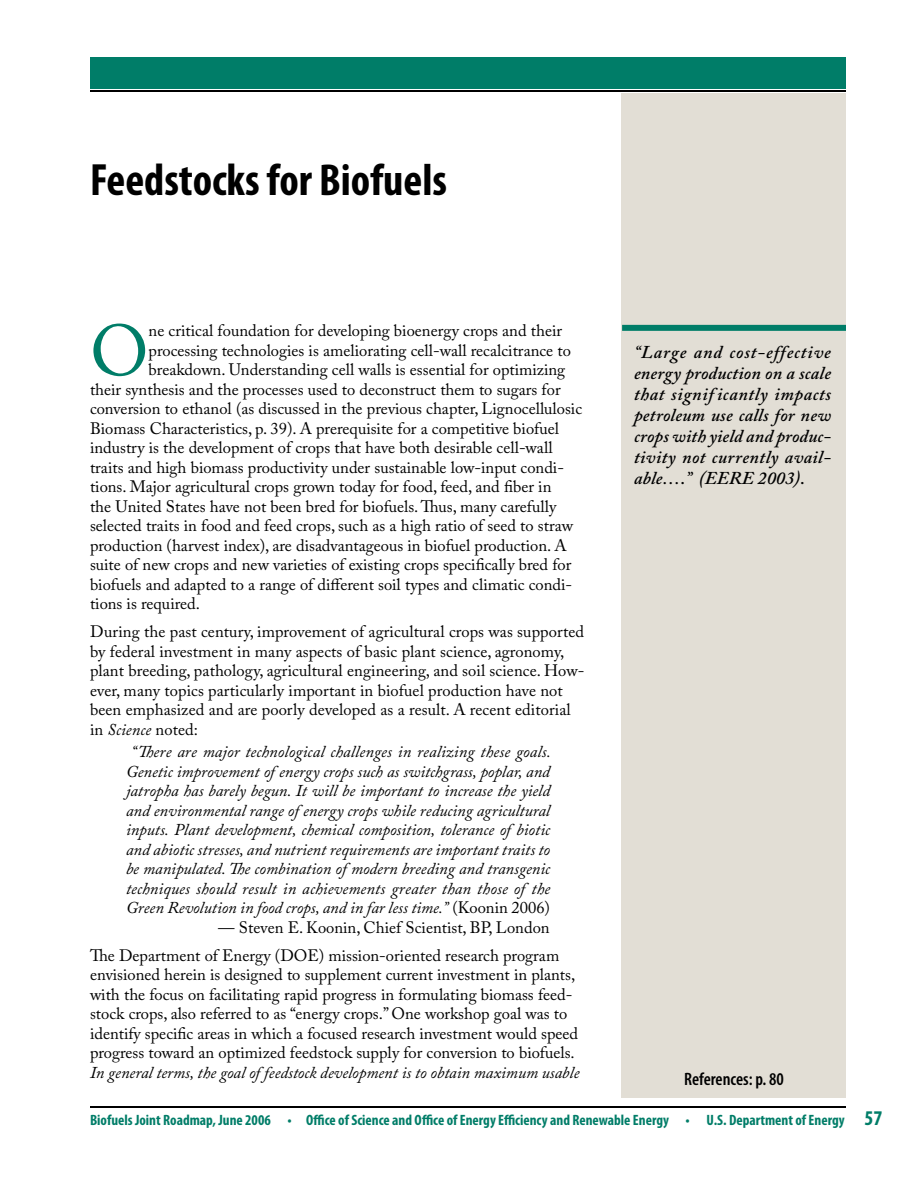
<style>
.page{position:relative;width:918px;height:1188px;background:#fff}
.page>*{position:absolute;margin:0;border:0;box-sizing:border-box;transform-origin:0 0}
.t1{font:71.4px "Adobe Caslon Pro";color:#007d68}
.t2{font:700 condensed 45px "Myriad Pro";color:#000}
.t3{font:italic 600 18px/21px "Adobe Caslon Pro";letter-spacing:.01em;color:#000;text-align:justify}
.t4{font:600 condensed 18px "Myriad Pro";color:#000}
.t5{font:16.5px/19.5px "Adobe Caslon Pro";color:#000}
.t6{font:italic 16.5px/19.5px "Adobe Caslon Pro";color:#000;text-align:center}
.t7{font:700 condensed 15px "Myriad Pro";color:#007d68}
.s1{font-size:45.45px}
.s2{font-style:italic}
.s3{font-style:normal}
.s4{font-size:21px}
</style>
<div class="page">
<div style="left:90px;top:57px;width:756px;height:31px;background:#007d68"></div>
<hr style="left:90px;top:90px;width:756px;height:2px;background:#000">
<hr style="left:90px;top:1106px;width:756px;height:2px;background:#000">
<div style="left:621px;top:93px;width:225px;height:1005px;background:#e2ded5"></div>
<div style="left:622px;top:325px;width:224px;height:6px;background:#007d68"></div>
<h2 class="t2" style="left:90px;top:152px;width:359px"><span class="s1">Feedstocks</span> for Biofuels</h2>
<h1 class="t1" style="left:90px;top:309px;width:60px">O</h1>
<p class="t5" style="left:149px;top:321px;width:415px">ne critical foundation for developing bioenergy crops and their</p>
<p class="t5" style="left:149px;top:340px;width:424px">processing technologies is ameliorating cell-wall recalcitrance to</p>
<p class="t5" style="left:149px;top:360px;width:418px">breakdown. Understanding cell walls is essential for optimizing</p>
<p class="t5" style="left:90px;top:379px;width:472px">their synthesis and the processes used to deconstruct them to sugars for</p>
<p class="t5" style="left:90px;top:399px;width:494px">conversion to ethanol (as discussed in the previous chapter, Lignocellulosic</p>
<p class="t5" style="left:90px;top:418px;width:470px">Biomass Characteristics, p. 39). A prerequisite for a competitive biofuel</p>
<p class="t5" style="left:90px;top:438px;width:464px">industry is the development of crops that have both desirable cell-wall</p>
<p class="t5" style="left:90px;top:457px;width:476px">traits and high biomass productivity under sustainable low-input condi-</p>
<p class="t5" style="left:90px;top:477px;width:463px">tions. Major agricultural crops grown today for food, feed, and fiber in</p>
<p class="t5" style="left:90px;top:496px;width:468px">the United States have not been bred for biofuels. Thus, many carefully</p>
<p class="t5" style="left:90px;top:516px;width:485px">selected traits in food and feed crops, such as a high ratio of seed to straw</p>
<p class="t5" style="left:90px;top:535px;width:478px">production (harvest index), are disadvantageous in biofuel production. A</p>
<p class="t5" style="left:90px;top:555px;width:483px">suite of new crops and new varieties of existing crops specifically bred for</p>
<p class="t5" style="left:90px;top:574px;width:484px">biofuels and adapted to a range of different soil types and climatic condi-</p>
<p class="t5" style="left:90px;top:594px;width:112px">tions is required.</p>
<p class="t5" style="left:90px;top:622px;width:496px">During the past century, improvement of agricultural crops was supported by federal investment in many aspects of basic plant science, agronomy, plant breeding, pathology, agricultural engineering, and soil science. How&shy;ever, many topics particularly important in biofuel production have not been emphasized and are poorly developed as a result. A recent editorial in <span class="s2">Science</span> noted:</p>
<p class="t6" style="left:126px;top:742px;width:426px">“There are major technological challenges in realizing these goals.<br>Genetic improvement of energy crops such as switchgrass, poplar, and jatropha has barely begun. It will be important to increase the yield and environmental range of energy crops while reducing agricultural inputs. Plant development, chemical composition, tolerance of biotic and abiotic stresses, and nutrient requirements are important traits to be manipulated. The combination of modern breeding and transgenic techniques should result in achievements greater than those of the Green Revolution in food crops, and in far less time.” <span class="s3">(Koonin 2006)</span></p>
<p class="t5" style="left:90px;top:913px;width:471px;line-height:28.2px;text-indent:128px">— Steven E. Koonin, Chief Scientist, BP, London<br>The Department of Energy (DOE) mission-oriented research program</p>
<p class="t5" style="left:90px;top:965px;width:490px">envisioned herein is designed to supplement current investment in plants, with the focus on facilitating rapid progress in formulating biomass feed&shy;stock crops, also referred to as “energy crops.” One workshop goal was to identify specific areas in which a focused research investment would speed progress toward an optimized feedstock supply for conversion to biofuels.</p>
<p class="t6" style="left:90px;top:1062px;width:491px">In general terms, the goal of feedstock development is to obtain maximum usable</p>
<p class="t3" style="left:634px;top:341px;width:199px">“Large and cost-effective energy production on a scale that signif icantly impacts petroleum use calls for new crops with yield and produc&shy;tivity not currently avail&shy;able….” (EERE 2003).</p>
<p class="t4" style="left:684px;top:1067px;width:101px">References: p. 80</p>
<p class="t7" style="left:90px;top:1111px;width:794px">Biofuels Joint Roadmap, June 2006 • Office of Science and Office of Energy Efficiency and Renewable Energy • U.S. Department of Energy <span class="s4">57</span></p>
</div>
